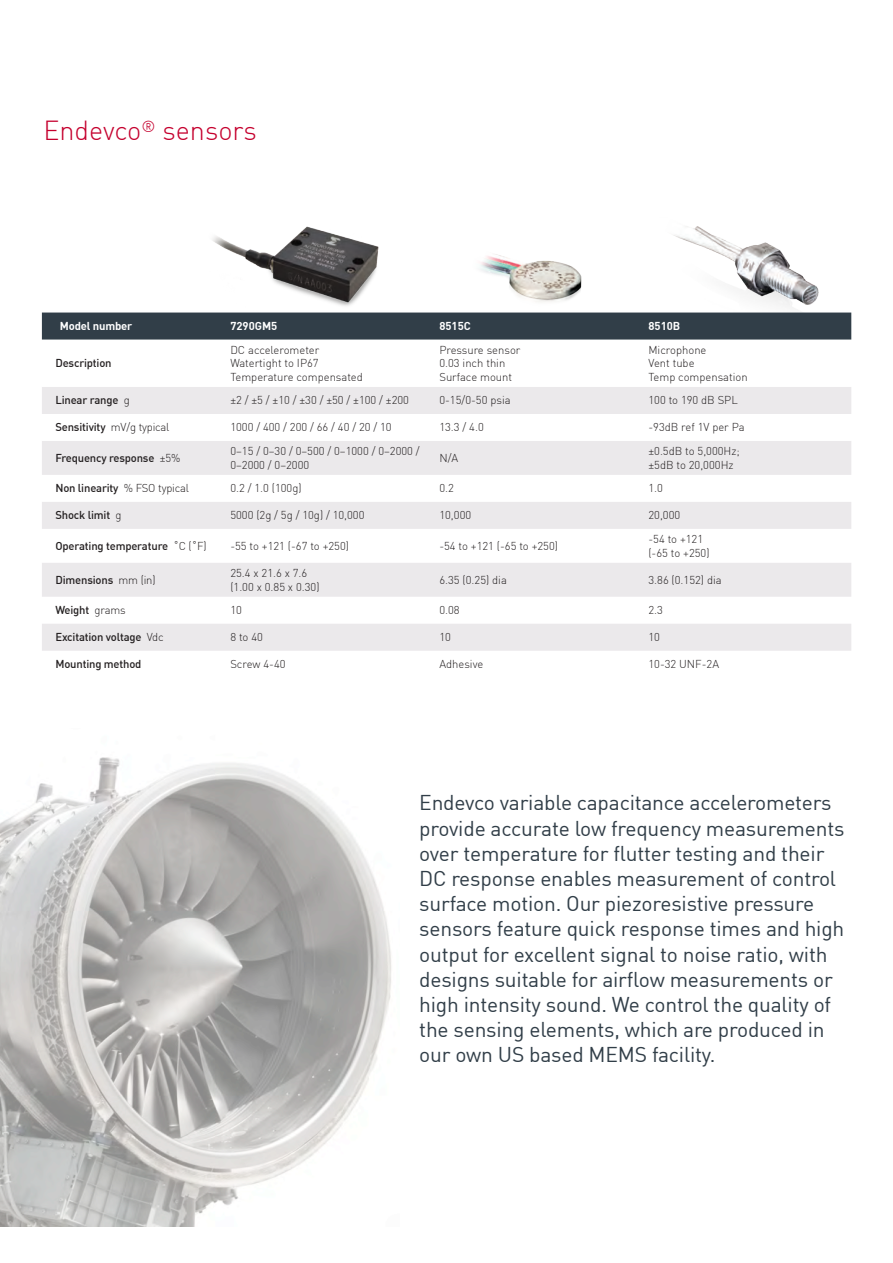
<style>
.page{position:relative;width:893px;height:1263px;background:#fff}
.page>*{position:absolute;margin:0;border:0;box-sizing:border-box;transform-origin:0 0}
.t1{font:300 27px "DIN";color:#c5002e}
.t2{font:21px/25.2px "DIN";letter-spacing:-.01em;color:#313e48}
.t3{font:300 11.25px/13.5px "DIN";color:#231f20}
.table_specs_left_sid{font:500 11.25px "DIN";letter-spacing:-.015em;color:#231f20}
.t4{font:700 11.25px "DIN";color:#fff}
.s1{font-weight:300}
</style>
<div class="page">
<img style="left:651px;top:226px;width:172px;height:87px">
<img style="left:209px;top:226px;width:170px;height:87px">
<div style="left:42px;top:313px;width:809px;height:27px;background:#313e48"></div>
<svg style="left:42px;top:387px;width:809px;height:264px;fill:#ebe9eb"></svg>
<img style="left:480px;top:254px;width:102px;height:48px">
<img style="left:0;top:757px;width:392px;height:469px">
<p class="t1" style="left:43px;top:114px;width:215px">Endevco<sup>®</sup> sensors</p>
<p class="t4" style="left:60px;top:318px;width:74px">Model number</p>
<p class="t4" style="left:230px;top:319px;width:48px">7290GM5</p>
<p class="t4" style="left:439px;top:319px;width:33px">8515C</p>
<p class="t4" style="left:648px;top:319px;width:33px">8510B</p>
<p class="table_specs_left_sid" style="left:55px;top:356px;width:58px">Description</p>
<p class="t3" style="left:230px;top:343px;width:91px">DC accelerometer</p>
<p class="t3" style="left:230px;top:356px;width:90px">Watertight to IP67</p>
<p class="t3" style="left:230px;top:370px;width:134px">Temperature compensated</p>
<p class="t3" style="left:439px;top:343px;width:83px">Pressure sensor<br>0.03 inch thin</p>
<p class="t3" style="left:439px;top:370px;width:74px">Surface mount</p>
<p class="t3" style="left:648px;top:343px;width:60px">Microphone</p>
<p class="t3" style="left:648px;top:356px;width:48px">Vent tube</p>
<p class="t3" style="left:648px;top:370px;width:101px">Temp compensation</p>
<p class="table_specs_left_sid" style="left:55px;top:393px;width:76px">Linear range <span class="s1">g</span></p>
<p class="t3" style="left:230px;top:394px;width:180px">±2 / ±5 / ±10 / ±30 / ±50 / ±100 / ±200</p>
<p class="t3" style="left:439px;top:394px;width:73px">0-15/0-50 psia</p>
<p class="t3" style="left:648px;top:394px;width:91px">100 to 190 dB SPL</p>
<p class="table_specs_left_sid" style="left:55px;top:420px;width:116px">Sensitivity <span class="s1">mV/g typical</span></p>
<p class="t3" style="left:230px;top:421px;width:163px">1000 / 400 / 200 / 66 / 40 / 20 / 10</p>
<p class="t3" style="left:439px;top:421px;width:46px">13.3 / 4.0</p>
<p class="t3" style="left:648px;top:421px;width:98px">-93dB ref 1V per Pa</p>
<p class="table_specs_left_sid" style="left:55px;top:450px;width:126px">Frequency response <span class="s1">±5%</span></p>
<p class="t3" style="left:230px;top:444px;width:191px">0–15 / 0–30 / 0–500 / 0–1000 / 0–2000 /<br>0–2000 / 0–2000</p>
<p class="t3" style="left:439px;top:451px;width:20px">N/A</p>
<p class="t3" style="left:648px;top:444px;width:93px">±0.5dB to 5,000Hz;</p>
<p class="t3" style="left:648px;top:458px;width:87px">±5dB to 20,000Hz</p>
<p class="table_specs_left_sid" style="left:55px;top:481px;width:135px">Non linearity <span class="s1">% FSO typical</span></p>
<p class="t3" style="left:230px;top:481px;width:73px">0.2 / 1.0 (100g)</p>
<p class="t3" style="left:439px;top:481px;width:16px">0.2</p>
<p class="t3" style="left:648px;top:481px;width:16px">1.0</p>
<p class="table_specs_left_sid" style="left:55px;top:508px;width:68px">Shock limit <span class="s1">g</span></p>
<p class="t3" style="left:230px;top:508px;width:136px">5000 (2g / 5g / 10g) / 10,000</p>
<p class="t3" style="left:439px;top:508px;width:33px">10,000</p>
<p class="t3" style="left:648px;top:508px;width:33px">20,000</p>
<p class="table_specs_left_sid" style="left:55px;top:538px;width:153px">Operating temperature <span class="s1">˚C (˚F)</span></p>
<p class="t3" style="left:230px;top:539px;width:120px">-55 to +121 (-67 to +250)</p>
<p class="t3" style="left:439px;top:539px;width:120px">-54 to +121 (-65 to +250)</p>
<p class="t3" style="left:648px;top:532px;width:63px">-54 to +121 (-65 to +250)</p>
<p class="table_specs_left_sid" style="left:55px;top:572px;width:102px">Dimensions <span class="s1">mm (in)</span></p>
<p class="t3" style="left:230px;top:566px;width:78px">25.4 x 21.6 x 7.6</p>
<p class="t3" style="left:230px;top:580px;width:91px">(1.00 x 0.85 x 0.30)</p>
<p class="t3" style="left:439px;top:573px;width:69px">6.35 (0.25) dia</p>
<p class="t3" style="left:648px;top:573px;width:75px">3.86 (0.152) dia</p>
<p class="table_specs_left_sid" style="left:55px;top:603px;width:72px">Weight <span class="s1">grams</span></p>
<p class="t3" style="left:230px;top:603px;width:13px">10</p>
<p class="t3" style="left:439px;top:603px;width:22px">0.08</p>
<p class="t3" style="left:648px;top:603px;width:16px">2.3</p>
<p class="table_specs_left_sid" style="left:55px;top:630px;width:110px">Excitation voltage <span class="s1">Vdc</span></p>
<p class="t3" style="left:230px;top:630px;width:34px">8 to 40</p>
<p class="t3" style="left:439px;top:630px;width:13px">10</p>
<p class="t3" style="left:648px;top:630px;width:13px">10</p>
<p class="table_specs_left_sid" style="left:55px;top:657px;width:88px">Mounting method</p>
<p class="t3" style="left:230px;top:657px;width:57px">Screw 4-40</p>
<p class="t3" style="left:439px;top:657px;width:45px">Adhesive</p>
<p class="t3" style="left:648px;top:657px;width:72px">10-32 UNF-2A</p>
<p class="t2" style="left:419px;top:790px;width:427px">Endevco variable capacitance accelerometers provide accurate low frequency measurements over temperature for flutter testing and their DC response enables measurement of control surface motion. Our piezoresistive pressure sensors feature quick response times and high output for excellent signal to noise ratio, with designs suitable for airflow measurements or high intensity sound. We control the quality of the sensing elements, which are produced in our own US based MEMS facility.</p>
</div>
